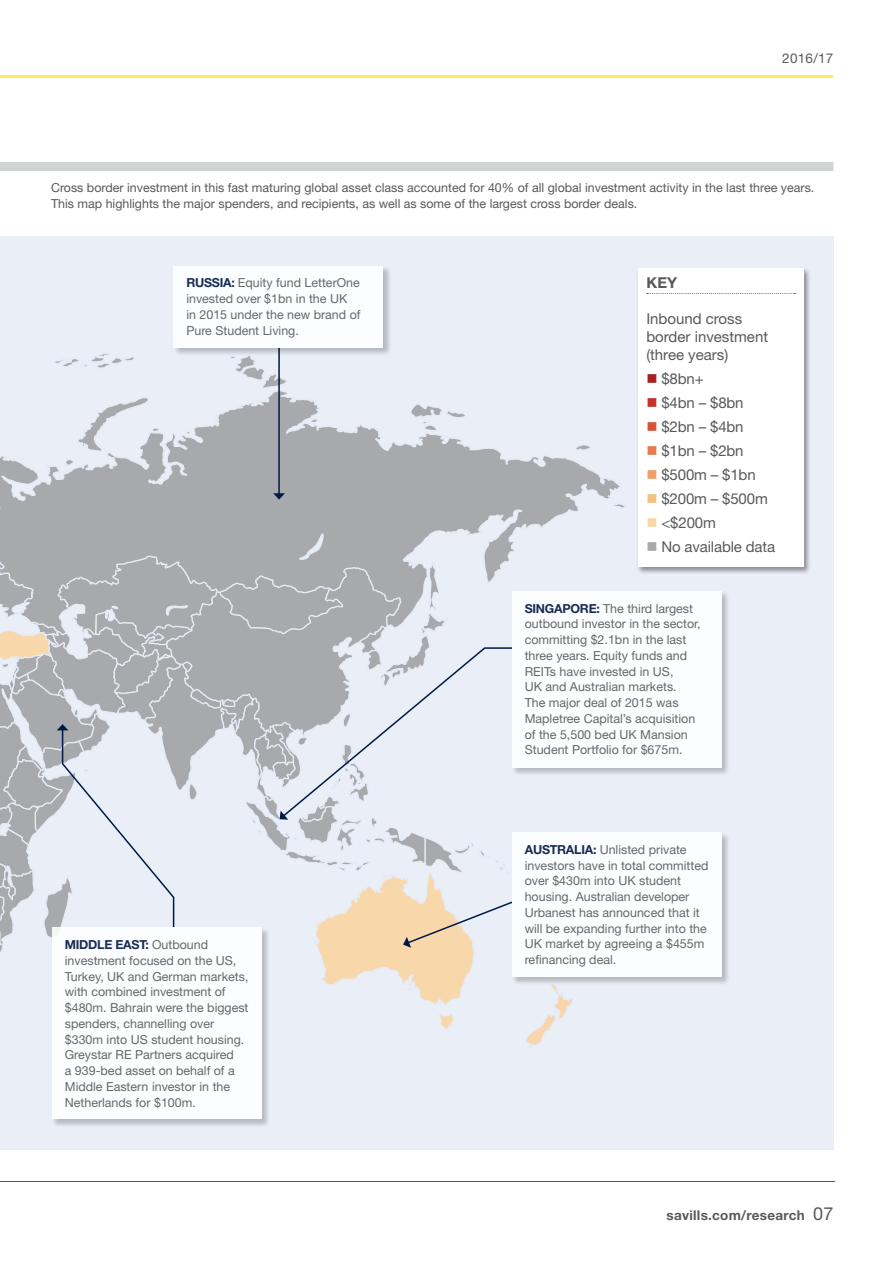
<style>
.page{position:relative;width:893px;height:1263px;background:#fff}
.page>*{position:absolute;margin:0;border:0;box-sizing:border-box;transform-origin:0 0}
.t1{font:15px/18px "Helvetica Neue LT Std";letter-spacing:-.01em;color:#58595b}
.t2{font:700 15px "Helvetica Neue LT Std";color:#58595b}
.t3{font:700 13.5px "Helvetica Neue LT Std";letter-spacing:.01em;color:#58595b}
.t4{font:13.5px "Helvetica Neue LT Std";letter-spacing:.02em;color:#58595b}
.t5{font:12.45px/15.8px "Helvetica Neue LT Std";color:#58595b}
.s1{font-weight:700;color:#001844}
.s2{color:#a91f23}
.s3{color:#c43127}
.s4{color:#d95338}
.s5{color:#ea7850}
.s6{color:#f39d68}
.s7{color:#f3bf83}
.s8{color:#f8d8ab}
.s9{color:#a7a9ac}
.s10{font-weight:400;font-size:18px}
</style>
<div class="page">
<hr style="left:0;top:75px;width:833px;height:3px;background:#ffe850">
<div style="left:0;top:236px;width:833px;height:913px;background:#e9eef7"></div>
<svg style="left:0;top:353px;width:622px;height:195px"></svg>
<div style="left:636px;top:267px;width:175px;height:307px;background:#000;opacity:.4"></div>
<div style="left:638px;top:269px;width:165px;height:298px;background:#fff"></div>
<svg style="left:647px;top:293px;width:148px;height:1px"></svg>
<hr style="left:278px;top:347px;width:2px;height:147px;background:#001844">
<svg style="left:273px;top:493px;width:12px;height:7px"></svg>
<svg style="left:0;top:548px;width:573px;height:500px"></svg>
<div style="left:0;top:162px;width:833px;height:9px;background:#d1d3d4"></div>
<div style="left:52px;top:927px;width:218px;height:201px;background:#000;opacity:.25"></div>
<div style="left:52px;top:927px;width:209px;height:192px;background:#fff"></div>
<div style="left:511px;top:591px;width:219px;height:185px;background:#000;opacity:.25"></div>
<div style="left:512px;top:591px;width:209px;height:176px;background:#fff"></div>
<div style="left:511px;top:832px;width:219px;height:154px;background:#000;opacity:.25"></div>
<div style="left:512px;top:832px;width:209px;height:145px;background:#fff"></div>
<div style="left:173px;top:265px;width:219px;height:91px;background:#000;opacity:.25"></div>
<div style="left:174px;top:266px;width:209px;height:81px;background:#fff"></div>
<hr style="left:0;top:1181px;width:835px;height:1px;background:#58595b">
<p class="t4" style="left:782px;top:50px;width:53px">2016/17</p>
<p class="t5" style="left:51px;top:179px;width:765px">Cross border investment in this fast maturing global asset class accounted for 40% of all global investment activity in the last three years.<br>This map highlights the major spenders, and recipients, as well as some of the largest cross border deals.</p>
<p class="t5" style="left:186px;top:275px;width:176px"><span class="s1">RUSSIA:</span> Equity fund LetterOne invested over $1bn in the UK<br>in 2015 under the new brand of<br>Pure Student Living.</p>
<p class="t5" style="left:65px;top:936px;width:185px"><span class="s1">MIDDLE EAST:</span> Outbound investment focused on the US,<br>Turkey, UK and German markets, with combined investment of $480m. Bahrain were the biggest spenders, channelling over $330m into US student housing.<br>Greystar RE Partners acquired<br>a 939-bed asset on behalf of a<br>Middle Eastern investor in the<br>Netherlands for $100m.</p>
<p class="t2" style="left:646px;top:273px;width:22px">KEY</p>
<p class="t1" style="left:646px;top:310px;width:123px">Inbound cross border investment (three years)</p>
<p class="t1" style="left:646px;top:370px;width:59px"><span class="s2">■</span> $8bn+</p>
<p class="t1" style="left:646px;top:394px;width:99px"><span class="s3">■</span> $4bn – $8bn</p>
<p class="t1" style="left:646px;top:418px;width:99px"><span class="s4">■</span> $2bn – $4bn</p>
<p class="t1" style="left:646px;top:442px;width:99px"><span class="s5">■</span> $1bn – $2bn</p>
<p class="t1" style="left:646px;top:466px;width:111px"><span class="s6">■</span> $500m – $1bn</p>
<p class="t1" style="left:646px;top:490px;width:123px"><span class="s7">■</span> $200m – $500m</p>
<p class="t1" style="left:646px;top:514px;width:71px"><span class="s8">■</span> &lt;$200m</p>
<p class="t1" style="left:646px;top:538px;width:130px"><span class="s9">■</span> No available data</p>
<p class="t5" style="left:525px;top:600px;width:177px"><span class="s1">SINGAPORE:</span> The third largest outbound investor in the sector, committing $2.1bn in the last three years. Equity funds and<br>REITs have invested in US,<br>UK and Australian markets.<br>The major deal of 2015 was<br>Mapletree Capital’s acquisition of the 5,500 bed UK Mansion<br>Student Portfolio for $675m.</p>
<p class="t5" style="left:525px;top:841px;width:185px"><span class="s1">AUSTRALIA:</span> Unlisted private investors have in total committed over $430m into UK student housing. Australian developer<br>Urbanest has announced that it will be expanding further into the<br>UK market by agreeing a $455m refinancing deal.</p>
<p class="t3" style="left:667px;top:1207px;width:168px">SAVILLS.COM/RESEARCH <span class="s10">07</span></p>
</div>
